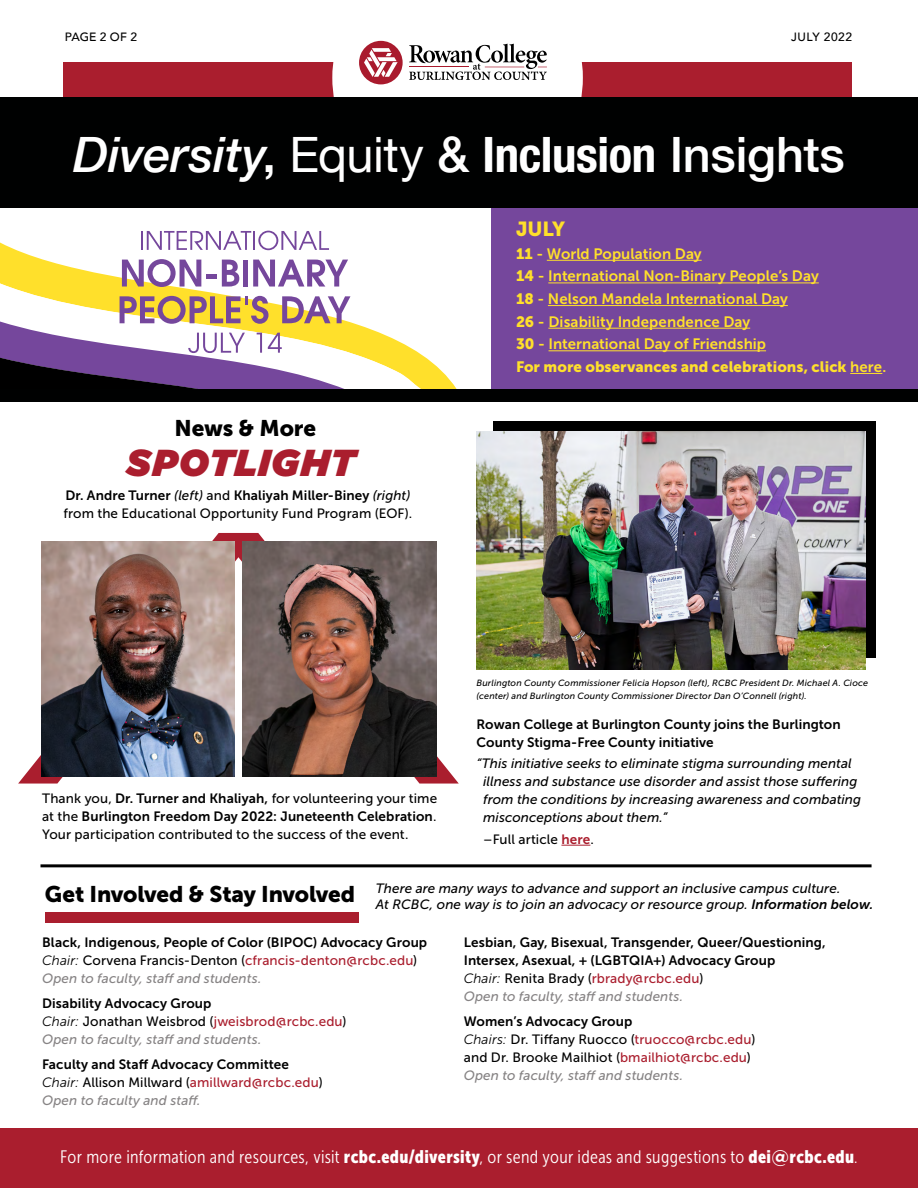
<style>
.page{position:relative;width:918px;height:1188px;background:#fff}
.page>*{position:absolute;margin:0;border:0;box-sizing:border-box;transform-origin:0 0}
.t1{font:500 48.75px "Helvetica Neue";letter-spacing:-.005em;color:#fff}
.t2{font:italic 900 37.5px "Gotham";letter-spacing:.03em;color:#aa1e2e}
.t3{font:22.5px "Museo Sans 900";letter-spacing:-.01em;color:#000}
.t4{font:20.25px "Museo Sans 900";color:#ffe02b}
.t5{font:18px "Museo Sans Cond 300";letter-spacing:.015em;color:#fff}
.t6{font:15px "Museo Sans 700";letter-spacing:.005em;color:#ffe02b}
.t7{font:15px "Museo Sans 900";letter-spacing:.005em;color:#ffe02b}
.t8{font:13.5px/18px "Museo Sans 700";letter-spacing:.01em;color:#000}
.t9{font:13.5px/18px "Museo Sans 500";letter-spacing:.01em;color:#000;text-align:justify}
.t10{font:italic 13.5px "Museo Sans 500";letter-spacing:.005em;color:#000}
.t11{font:italic 13.5px "Museo Sans 500";letter-spacing:.005em;color:#868384}
.t12{font:13.5px "Museo Sans 500";letter-spacing:.01em;color:#aa1e2e}
.t13{font:500 12px "Avenir";letter-spacing:.03em;color:#000}
.t14{font:500 12px "Avenir";letter-spacing:.05em;color:#000}
.t15{font:italic 9px/13.5px "Museo Sans 500";letter-spacing:.02em;color:#000}
.s1{font-style:italic}
.s2{font-weight:400}
.s3{font-weight:700;font-stretch:condensed}
.s4{font-family:"Museo Sans 500";font-style:italic}
.s5{font-family:"Museo Sans 500"}
.s6{font-family:"Museo Sans 900"}
.s7{font-family:"Museo Sans 700"}
.s8{font-family:"Museo Sans 700";color:#aa1e2e}
.s9{font-family:"Museo Sans 300";font-style:italic;color:#000}
.s10{color:#000}
.s11{font-family:"Museo Sans 300";font-style:italic}
.s12{color:#aa1e2e}
.s13{font-family:"Museo Sans Cond 900"}
.s14{font-family:"Gotham";font-weight:700}
</style>
<div class="page">
<div style="left:493px;top:421px;width:383px;height:237px;background:#000"></div>
<svg style="left:18px;top:533px;width:201px;height:251px"></svg>
<svg style="left:219px;top:533px;width:240px;height:251px"></svg>
<div style="left:491px;top:208px;width:427px;height:184px;background:#75479c"></div>
<svg style="left:0;top:243px;width:457px;height:146px"></svg>
<svg style="left:0;top:283px;width:418px;height:106px"></svg>
<hr style="left:40px;top:864px;width:832px;height:3px;background:#000">
<div style="left:0;top:1128px;width:918px;height:60px;background:#aa1e2e"></div>
<hr style="left:547px;top:260px;width:155px;height:1px;background:#ffe02b">
<hr style="left:548px;top:283px;width:271px;height:1px;background:#ffe02b">
<hr style="left:548px;top:305px;width:240px;height:1px;background:#ffe02b">
<hr style="left:548px;top:328px;width:202px;height:1px;background:#ffe02b">
<hr style="left:549px;top:350px;width:217px;height:1px;background:#ffe02b">
<hr style="left:850px;top:373px;width:32px;height:1px;background:#ffe02b">
<svg style="left:561px;top:845px;width:29px;height:1px"></svg>
<svg style="left:141px;top:231px;width:188px;height:19px"></svg>
<svg style="left:122px;top:259px;width:79px;height:28px"></svg>
<hr style="left:207px;top:274px;width:10px;height:4px;background:#75479c">
<svg style="left:222px;top:260px;width:17px;height:27px"></svg>
<div style="left:243px;top:260px;width:5px;height:27px;background:#75479c"></div>
<svg style="left:253px;top:260px;width:95px;height:27px"></svg>
<svg style="left:0;top:296px;width:350px;height:93px"></svg>
<div style="left:0;top:389px;width:918px;height:12px;background:#000101"></div>
<div style="left:63px;top:63px;width:789px;height:145px;background:#aa1e2e"></div>
<div style="left:332px;top:40px;width:251px;height:58px;background:#fff"></div>
<div style="left:0;top:98px;width:918px;height:110px;background:#000101"></div>
<svg style="left:409px;top:44px;width:138px;height:36px"></svg>
<hr style="left:409px;top:67px;width:60px;height:1px;background:#a91a2d">
<div style="left:359px;top:41px;width:44px;height:43px;background:#a91a2d;border-radius:50%"></div>
<svg style="left:364px;top:48px;width:34px;height:29px"></svg>
<img style="left:42px;top:541px;width:193px;height:236px">
<img style="left:243px;top:541px;width:193px;height:236px">
<img style="left:476px;top:432px;width:390px;height:237px">
<div style="left:45px;top:913px;width:314px;height:10px;background:#aa1e2e"></div>
<p class="t13" style="left:65px;top:26px;width:74px">PAGE 2 OF 2</p>
<p class="t14" style="left:791px;top:26px;width:63px">JULY 2022</p>
<p class="t1" style="left:73px;top:115px;width:773px"><span class="s1">Diversity</span>, <span class="s2">Equity</span> &amp; <span class="s3">Inclusion</span> Insights</p>
<p class="t3" style="left:175px;top:415px;width:143px">News &amp; More</p>
<p class="t2" style="left:127px;top:441px;width:230px">SPOTLIGHT</p>
<p class="t8" style="left:65px;top:487px;width:347px">Dr. Andre Turner <span class="s4">(left)</span> <span class="s5">and</span> Khaliyah Miller-Biney <span class="s4">(right)</span></p>
<p class="t9" style="left:63px;top:505px;width:350px">from the Educational Opportunity Fund Program (EOF).</p>
<p class="t4" style="left:516px;top:218px;width:51px">JULY</p>
<p class="t6" style="left:516px;top:245px;width:187px"><span class="s6">11</span> - World Population Day</p>
<p class="t6" style="left:516px;top:268px;width:304px"><span class="s6">14</span> - International Non-Binary People’s Day</p>
<p class="t6" style="left:516px;top:291px;width:273px"><span class="s6">18</span> - Nelson Mandela International Day</p>
<p class="t6" style="left:516px;top:313px;width:236px"><span class="s6">26</span> - Disability Independence Day</p>
<p class="t6" style="left:516px;top:336px;width:252px"><span class="s6">30</span> - International Day of Friendship</p>
<p class="t7" style="left:516px;top:358px;width:372px">For more observances and celebrations, click <span class="s7">here.</span></p>
<p class="t9" style="left:42px;top:790px;width:397px">Thank you, <span class="s7">Dr. Turner and Khaliyah,</span> for volunteering your time at the <span class="s7">Burlington Freedom Day 2022: Juneteenth Celebration</span>.<br>Your participation contributed to the success of the event.</p>
<p class="t15" style="left:476px;top:676px;width:393px">Burlington County Commissioner Felicia Hopson (left), RCBC President Dr. Michael A. Cioce (center) and Burlington County Commissioner Director Dan O’Connell (right).</p>
<p class="t8" style="left:476px;top:715px;width:366px">Rowan College at Burlington County joins the Burlington<br>County Stigma-Free County initiative</p>
<p class="t10" style="left:476px;top:756px;width:377px">“This initiative seeks to eliminate stigma surrounding mental</p>
<p class="t10" style="left:483px;top:774px;width:376px">illness and substance use disorder and assist those suffering</p>
<p class="t10" style="left:483px;top:792px;width:379px">from the conditions by increasing awareness and combating</p>
<p class="t10" style="left:483px;top:810px;width:186px">misconceptions about them.”</p>
<p class="t9" style="left:483px;top:830px;width:112px">–Full article <span class="s8">here</span>.</p>
<p class="t3" style="left:45px;top:881px;width:312px">Get Involved &amp; Stay Involved</p>
<p class="t10" style="left:376px;top:881px;width:466px">There are many ways to advance and support an inclusive campus culture.</p>
<p class="t10" style="left:376px;top:897px;width:499px">At RCBC, one way is to join an advocacy or resource group. <span class="s7">Information below.</span></p>
<p class="t8" style="left:42px;top:934px;width:387px">Black, Indigenous, People of Color (BIPOC) Advocacy Group</p>
<p class="t12" style="left:42px;top:953px;width:377px"><span class="s9">Chair:</span> <span class="s10">Corvena Francis-Denton (</span>cfrancis-denton@rcbc.edu<span class="s10">)</span></p>
<p class="t11" style="left:42px;top:971px;width:221px">Open to faculty, staff and students.</p>
<p class="t8" style="left:42px;top:995px;width:171px">Disability Advocacy Group</p>
<p class="t9" style="left:42px;top:1013px;width:306px"><span class="s11">Chair:</span> Jonathan Weisbrod (<span class="s12">jweisbrod@rcbc.edu</span>)</p>
<p class="t11" style="left:42px;top:1032px;width:221px">Open to faculty, staff and students.</p>
<p class="t8" style="left:42px;top:1055px;width:248px">Faculty and Staff Advocacy Committee</p>
<p class="t12" style="left:42px;top:1075px;width:282px"><span class="s9">Chair:</span> <span class="s10">Allison Millward (</span>amillward@rcbc.edu<span class="s10">)</span></p>
<p class="t11" style="left:42px;top:1093px;width:160px">Open to faculty and staff.</p>
<p class="t8" style="left:464px;top:934px;width:364px">Lesbian, Gay, Bisexual, Transgender, Queer/Questioning,<br>Intersex, Asexual, + (LGBTQIA+) Advocacy Group</p>
<p class="t12" style="left:464px;top:971px;width:241px"><span class="s9">Chair:</span> <span class="s10">Renita Brady (</span>rbrady@rcbc.edu<span class="s10">)</span></p>
<p class="t11" style="left:464px;top:989px;width:221px">Open to faculty, staff and students.</p>
<p class="t8" style="left:464px;top:1013px;width:170px">Women’s Advocacy Group</p>
<p class="t9" style="left:464px;top:1031px;width:293px"><span class="s11">Chairs:</span> Dr. Tiffany Ruocco (<span class="s12">truocco@rcbc.edu</span>)</p>
<p class="t9" style="left:464px;top:1049px;width:289px">and Dr. Brooke Mailhiot (<span class="s12">bmailhiot@rcbc.edu</span>)</p>
<p class="t11" style="left:464px;top:1068px;width:221px">Open to faculty, staff and students.</p>
<p class="t5" style="left:60px;top:1148px;width:799px">For more information and resources, visit <span class="s13">rcbc.edu/diversity</span>, or send your ideas and suggestions to <span class="s13">dei</span><span class="s14">@</span><span class="s13">rcbc.edu</span>.</p>
</div>
